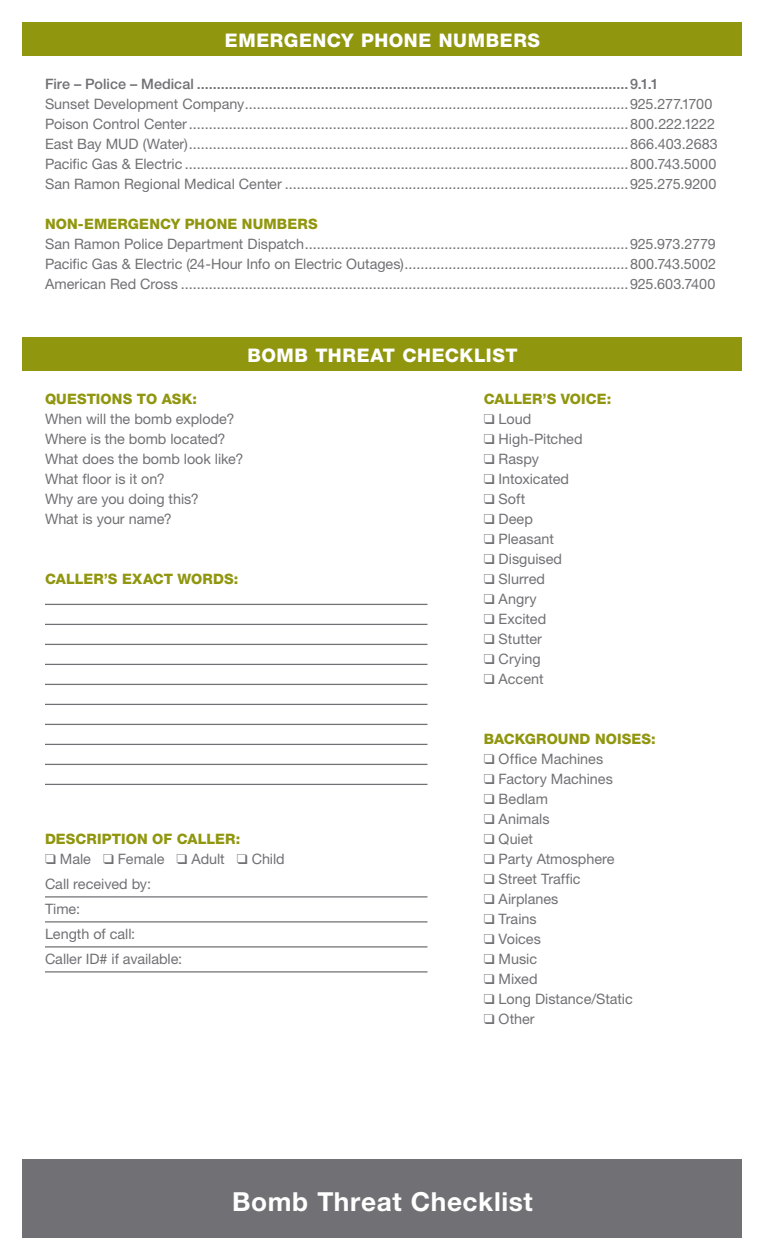
<style>
.page{position:relative;width:765px;height:1260px;background:#fff}
.page>*{position:absolute;margin:0;border:0;box-sizing:border-box;transform-origin:0 0}
.Headline_22pt{font:700 26.25px "Helvetica Neue LT Std";letter-spacing:.025em;color:#fff}
.bar_head{font:800 18.75px "Helvetica Neue LT Std";letter-spacing:.035em;color:#fff}
.main_fp_tabbed{font:14.38px "Helvetica Neue LT Std";color:#717074}
.main_fp_tabbed-2{font:500 14.38px "Helvetica Neue LT Std";color:#717074}
.main_head{font:800 14.38px "Helvetica Neue LT Std";letter-spacing:.01em;color:#90960e}
</style>
<div class="page">
<div style="left:22px;top:22px;width:720px;height:34px;background:#90960e"></div>
<div style="left:22px;top:338px;width:720px;height:33px;background:#90960e"></div>
<hr style="left:45px;top:604px;width:383px;height:1px;background:#717074">
<hr style="left:45px;top:624px;width:383px;height:1px;background:#717074">
<hr style="left:45px;top:644px;width:383px;height:1px;background:#717074">
<hr style="left:45px;top:664px;width:383px;height:1px;background:#717074">
<hr style="left:45px;top:684px;width:383px;height:1px;background:#717074">
<hr style="left:45px;top:704px;width:383px;height:1px;background:#717074">
<hr style="left:45px;top:724px;width:383px;height:1px;background:#717074">
<hr style="left:45px;top:744px;width:383px;height:1px;background:#717074">
<hr style="left:45px;top:764px;width:383px;height:1px;background:#717074">
<hr style="left:45px;top:784px;width:383px;height:1px;background:#717074">
<hr style="left:45px;top:896px;width:383px;height:2px;background:#717074">
<hr style="left:45px;top:921px;width:383px;height:2px;background:#717074">
<hr style="left:45px;top:946px;width:383px;height:2px;background:#717074">
<hr style="left:45px;top:971px;width:383px;height:2px;background:#717074">
<div style="left:22px;top:1159px;width:720px;height:78px;background:#717074"></div>
<p class="bar_head" style="left:225px;top:29px;width:317px">EMERGENCY PHONE NUMBERS</p>
<p class="main_fp_tabbed-2" style="left:45px;top:75px;width:615px">Fire – Police – Medical ............................................................................................................9.1.1</p>
<p class="main_fp_tabbed" style="left:45px;top:95px;width:669px">Sunset Development Company................................................................................................925.277.1700</p>
<p class="main_fp_tabbed" style="left:45px;top:115px;width:672px">Poison Control Center..............................................................................................................800.222.1222</p>
<p class="main_fp_tabbed" style="left:45px;top:135px;width:674px">East Bay MUD (Water)..............................................................................................................866.403.2683</p>
<p class="main_fp_tabbed" style="left:45px;top:155px;width:673px">Pacific Gas &amp; Electric ...............................................................................................................800.743.5000</p>
<p class="main_fp_tabbed" style="left:45px;top:175px;width:673px">San Ramon Regional Medical Center ......................................................................................925.275.9200</p>
<p class="main_head" style="left:45px;top:215px;width:274px">NON-EMERGENCY PHONE NUMBERS</p>
<p class="main_fp_tabbed" style="left:45px;top:235px;width:672px">San Ramon Police Department Dispatch.................................................................................925.973.2779</p>
<p class="main_fp_tabbed" style="left:45px;top:255px;width:673px">Pacific Gas &amp; Electric (24-Hour Info on Electric Outages)........................................................800.743.5002</p>
<p class="main_fp_tabbed" style="left:45px;top:275px;width:672px">American Red Cross ................................................................................................................925.603.7400</p>
<p class="bar_head" style="left:247px;top:344px;width:272px">BOMB THREAT CHECKLIST</p>
<p class="main_head" style="left:45px;top:390px;width:154px">QUESTIONS TO ASK:</p>
<p class="main_fp_tabbed" style="left:45px;top:410px;width:191px">When will the bomb explode?</p>
<p class="main_fp_tabbed" style="left:45px;top:430px;width:182px">Where is the bomb located?</p>
<p class="main_fp_tabbed" style="left:45px;top:450px;width:200px">What does the bomb look like?</p>
<p class="main_fp_tabbed" style="left:45px;top:470px;width:121px">What floor is it on?</p>
<p class="main_fp_tabbed" style="left:45px;top:490px;width:155px">Why are you doing this?</p>
<p class="main_fp_tabbed" style="left:45px;top:510px;width:128px">What is your name?</p>
<p class="main_head" style="left:45px;top:570px;width:195px">CALLER’S EXACT WORDS:</p>
<p class="main_head" style="left:45px;top:830px;width:197px">DESCRIPTION OF CALLER:</p>
<p class="main_fp_tabbed" style="left:45px;top:850px;width:241px">❑ Male ❑ Female ❑ Adult ❑ Child</p>
<p class="main_fp_tabbed" style="left:45px;top:875px;width:108px">Call received by:</p>
<p class="main_fp_tabbed" style="left:45px;top:900px;width:37px">Time:</p>
<p class="main_fp_tabbed" style="left:45px;top:925px;width:92px">Length of call:</p>
<p class="main_fp_tabbed" style="left:45px;top:950px;width:139px">Caller ID# if available:</p>
<p class="main_head" style="left:484px;top:390px;width:129px">CALLER’S VOICE:</p>
<p class="main_fp_tabbed" style="left:484px;top:410px;width:49px">❑ Loud</p>
<p class="main_fp_tabbed" style="left:484px;top:430px;width:100px">❑ High-Pitched</p>
<p class="main_fp_tabbed" style="left:484px;top:450px;width:57px">❑ Raspy</p>
<p class="main_fp_tabbed" style="left:484px;top:470px;width:87px">❑ Intoxicated</p>
<p class="main_fp_tabbed" style="left:484px;top:490px;width:43px">❑ Soft</p>
<p class="main_fp_tabbed" style="left:484px;top:510px;width:51px">❑ Deep</p>
<p class="main_fp_tabbed" style="left:484px;top:530px;width:72px">❑ Pleasant</p>
<p class="main_fp_tabbed" style="left:484px;top:550px;width:80px">❑ Disguised</p>
<p class="main_fp_tabbed" style="left:484px;top:570px;width:63px">❑ Slurred</p>
<p class="main_fp_tabbed" style="left:484px;top:590px;width:55px">❑ Angry</p>
<p class="main_fp_tabbed" style="left:484px;top:610px;width:64px">❑ Excited</p>
<p class="main_fp_tabbed" style="left:484px;top:630px;width:60px">❑ Stutter</p>
<p class="main_fp_tabbed" style="left:484px;top:650px;width:59px">❑ Crying</p>
<p class="main_fp_tabbed" style="left:484px;top:670px;width:61px">❑ Accent</p>
<p class="main_head" style="left:484px;top:730px;width:174px">BACKGROUND NOISES:</p>
<p class="main_fp_tabbed" style="left:484px;top:750px;width:121px">❑ Office Machines</p>
<p class="main_fp_tabbed" style="left:484px;top:770px;width:131px">❑ Factory Machines</p>
<p class="main_fp_tabbed" style="left:484px;top:790px;width:66px">❑ Bedlam</p>
<p class="main_fp_tabbed" style="left:484px;top:810px;width:67px">❑ Animals</p>
<p class="main_fp_tabbed" style="left:484px;top:830px;width:51px">❑ Quiet</p>
<p class="main_fp_tabbed" style="left:484px;top:850px;width:132px">❑ Party Atmosphere</p>
<p class="main_fp_tabbed" style="left:484px;top:870px;width:98px">❑ Street Traffic</p>
<p class="main_fp_tabbed" style="left:484px;top:890px;width:76px">❑ Airplanes</p>
<p class="main_fp_tabbed" style="left:484px;top:910px;width:54px">❑ Trains</p>
<p class="main_fp_tabbed" style="left:484px;top:930px;width:59px">❑ Voices</p>
<p class="main_fp_tabbed" style="left:484px;top:950px;width:55px">❑ Music</p>
<p class="main_fp_tabbed" style="left:484px;top:970px;width:55px">❑ Mixed</p>
<p class="main_fp_tabbed" style="left:484px;top:990px;width:151px">❑ Long Distance/Static</p>
<p class="main_fp_tabbed" style="left:484px;top:1010px;width:52px">❑ Other</p>
<p class="Headline_22pt" style="left:232px;top:1186px;width:302px">Bomb Threat Checklist</p>
</div>
